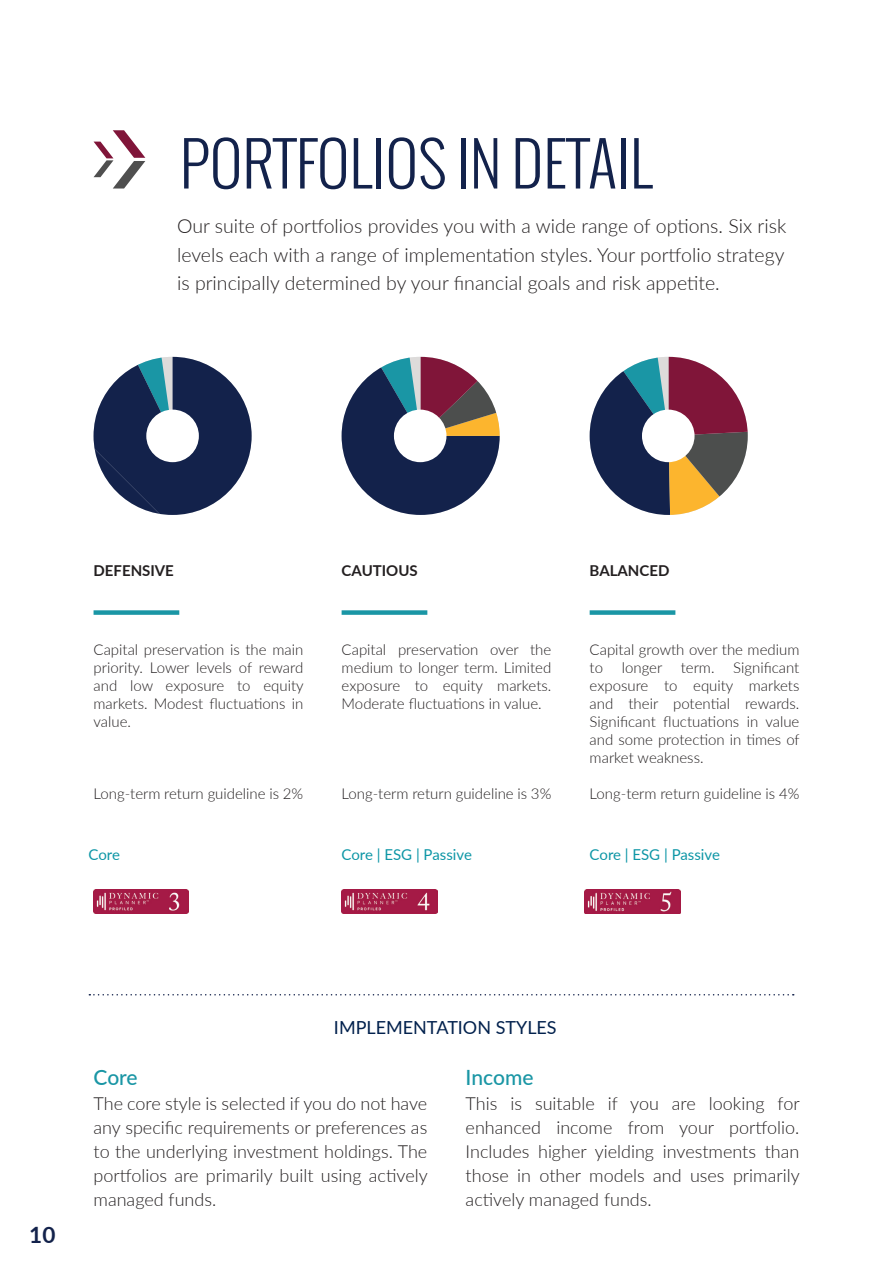
<style>
.page{position:relative;width:893px;height:1263px;background:#fff}
.page>*{position:absolute;margin:0;border:0;box-sizing:border-box;transform-origin:0 0}
.Page_Header_-_Blue{font:300 60px "Oswald";color:#13224b}
.t1{font:700 22.5px "Lato";color:#13224b}
.Page_Section_Title{font:500 21px "Lato";letter-spacing:-.005em;color:#1a96a5}
.Page_Header_Subtext{font:300 19.5px/28.5px "Lato";color:#231f20;text-align:justify}
.Page_Header_Subtext-2{font:300 18px/24px "Lato";color:#231f20;text-align:justify}
.t2{font:18px "Lato";color:#02214d}
.portfolio_suite{font:300 15px/18px "Lato";color:#231f20;text-align:justify}
.t3{font:15px "Lato";color:#0d96a6}
.Page_Section_Title-2{font:700 15px "Lato";color:#231f20}
</style>
<div class="page">
<svg style="left:94px;top:357px;width:158px;height:158px"></svg>
<svg style="left:342px;top:357px;width:158px;height:158px"></svg>
<svg style="left:590px;top:357px;width:158px;height:158px"></svg>
<div style="left:94px;top:610px;width:85px;height:5px;background:#1a96a5"></div>
<div style="left:342px;top:610px;width:85px;height:5px;background:#1a96a5"></div>
<div style="left:590px;top:610px;width:85px;height:5px;background:#1a96a5"></div>
<svg style="left:89px;top:994px;width:705px;height:1px"></svg>
<svg style="left:94px;top:130px;width:51px;height:59px"></svg>
<div style="left:642px;top:410px;width:52px;height:52px;background:#fff;border-radius:50%"></div>
<div style="left:394px;top:410px;width:52px;height:52px;background:#fff;border-radius:50%"></div>
<div style="left:146px;top:410px;width:53px;height:52px;background:#fff;border-radius:50%"></div>
<img style="left:342px;top:889px;width:96px;height:25px">
<img style="left:584px;top:889px;width:97px;height:25px">
<img style="left:94px;top:890px;width:95px;height:23px">
<p class="Page_Header_-_Blue" style="left:180px;top:123px;width:474px">PORTFOLIOS IN DETAIL</p>
<p class="Page_Header_Subtext" style="left:177px;top:211px;width:611px">Our suite of portfolios provides you with a wide range of options. Six risk levels each with a range of implementation styles. Your portfolio strategy is principally determined by your financial goals and risk appetite.</p>
<p class="Page_Section_Title-2" style="left:94px;top:560px;width:82px">DEFENSIVE</p>
<p class="Page_Section_Title-2" style="left:342px;top:560px;width:78px">CAUTIOUS</p>
<p class="Page_Section_Title-2" style="left:590px;top:560px;width:81px">BALANCED</p>
<p class="portfolio_suite" style="left:94px;top:640px;width:212px">Capital preservation is the main priority. Lower levels of reward and low exposure to equity markets. Modest fluctuations in value.</p>
<p class="portfolio_suite" style="left:94px;top:784px;width:211px">Long-term return guideline is 2%</p>
<p class="portfolio_suite" style="left:342px;top:640px;width:211px">Capital preservation over the medium to longer term. Limited exposure to equity markets.<br>Moderate fluctuations in value.</p>
<p class="portfolio_suite" style="left:342px;top:784px;width:211px">Long-term return guideline is 3%</p>
<p class="portfolio_suite" style="left:590px;top:640px;width:212px">Capital growth over the medium to longer term. Significant exposure to equity markets and their potential rewards.<br>Significant fluctuations in value and some protection in times of market weakness.</p>
<p class="portfolio_suite" style="left:590px;top:784px;width:211px">Long-term return guideline is 4%</p>
<p class="t3" style="left:89px;top:844px;width:33px">Core</p>
<p class="t3" style="left:342px;top:844px;width:132px">Core | ESG | Passive</p>
<p class="t3" style="left:590px;top:844px;width:132px">Core | ESG | Passive</p>
<h2 class="t1" style="left:29px;top:1218px;width:28px">10</h2>
<p class="t2" style="left:334px;top:1014px;width:224px">IMPLEMENTATION STYLES</p>
<p class="Page_Section_Title" style="left:94px;top:1062px;width:46px">Core</p>
<p class="Page_Section_Title" style="left:466px;top:1062px;width:69px">Income</p>
<p class="Page_Header_Subtext-2" style="left:94px;top:1091px;width:336px">The core style is selected if you do not have any specific requirements or preferences as to the underlying investment holdings. The portfolios are primarily built using actively managed funds.</p>
<p class="Page_Header_Subtext-2" style="left:466px;top:1091px;width:336px">This is suitable if you are looking for enhanced income from your portfolio.<br>Includes higher yielding investments than those in other models and uses primarily actively managed funds.</p>
</div>
